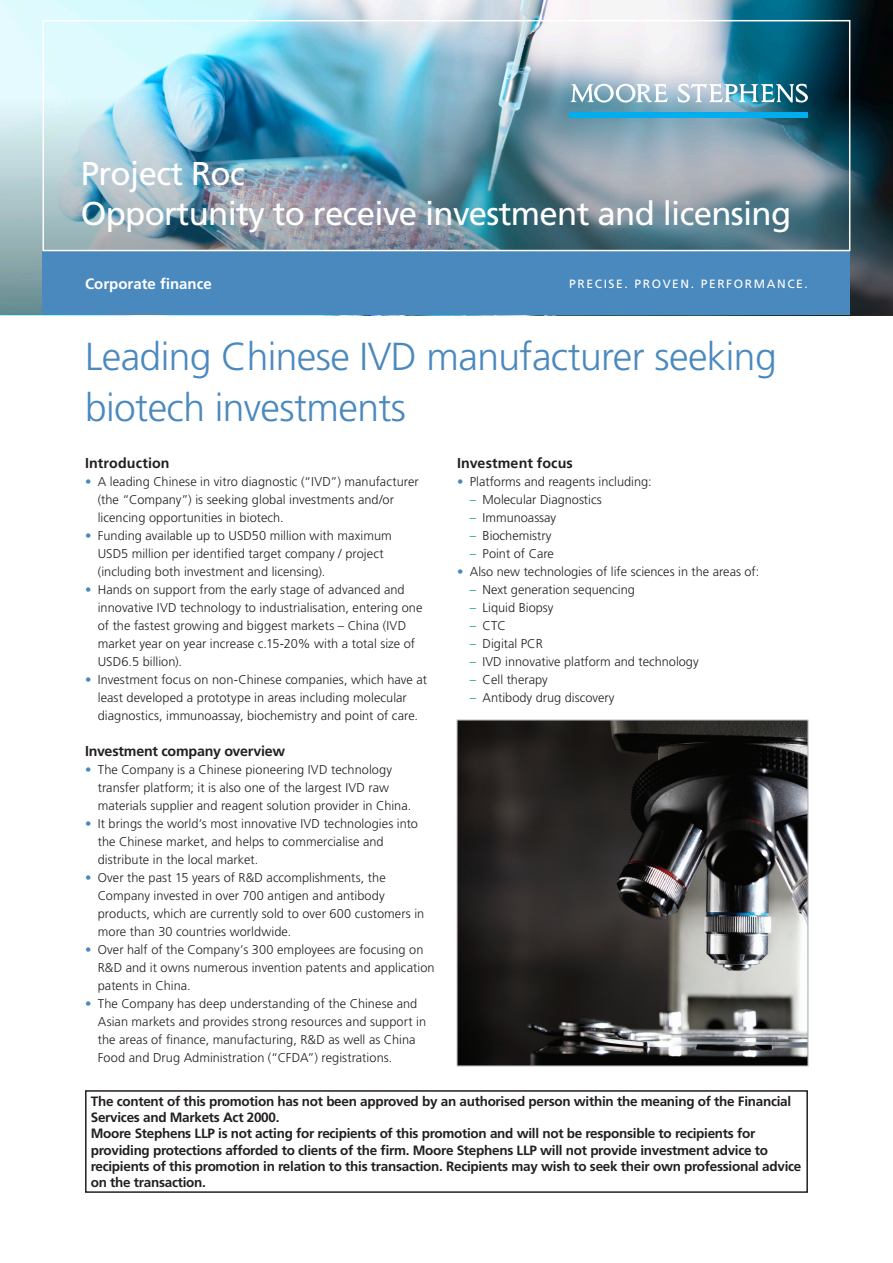
<style>
.page{position:relative;width:893px;height:1263px;background:#fff}
.page>*{position:absolute;margin:0;border:0;box-sizing:border-box;transform-origin:0 0}
.Tombstone_heading{font:300 39px/51px "Frutiger LT Std";letter-spacing:-.015em;color:#4a89be}
.Tombstone_title{font:33px/39.6px "Frutiger LT Std";letter-spacing:-.02em;color:#fff}
.Sector_descriptor{font:700 15px "Frutiger LT Std";color:#fff}
.Subheading_1{font:700 14.25px "Frutiger LT Std";letter-spacing:-.005em;color:#231f20}
.t1{font:700 13.5px/16.2px "Frutiger LT Std";letter-spacing:-.02em;color:#231f20}
.t2{font:300 12.75px/18px "Frutiger LT Std";letter-spacing:.005em;color:#231f20}
.Strapline{font:12px "Frutiger LT Std";letter-spacing:.135em;color:#fff}
.s1{color:#4a89be}
.s2{color:#009290}
</style>
<div class="page">
<img style="left:0;top:0;width:893px;height:98px">
<img style="left:0;top:98px;width:893px;height:217px">
<div style="left:43px;top:251px;width:807px;height:64px;background:#4a89be"></div>
<svg style="left:570px;top:84px;width:98px;height:19px"></svg>
<svg style="left:678px;top:84px;width:130px;height:19px"></svg>
<div style="left:570px;top:113px;width:238px;height:5px;background:#00aeef"></div>
<div style="left:43px;top:20px;width:807px;height:231px;border:2px solid #fff"></div>
<div style="left:85px;top:1090px;width:723px;height:103px;border:2px solid #231f20"></div>
<img style="left:459px;top:722px;width:347px;height:342px">
<div style="left:457px;top:720px;width:351px;height:346px;border:1px solid #a8a9ad"></div>
<p class="Tombstone_title" style="left:81px;top:154px;width:712px">Project Roc<br>Opportunity to receive investment and licensing</p>
<p class="Sector_descriptor" style="left:85px;top:275px;width:128px">Corporate finance</p>
<p class="Strapline" style="left:569px;top:277px;width:240px">PRECISE. PROVEN. PERFORMANCE.</p>
<p class="Tombstone_heading" style="left:85px;top:332px;width:693px">Leading Chinese IVD manufacturer seeking biotech investments</p>
<p class="Subheading_1" style="left:457px;top:455px;width:117px">Investment focus</p>
<p class="t2" style="left:457px;top:473px;width:196px"><span class="s1">•</span> Platforms and reagents including:</p>
<p class="t2" style="left:470px;top:491px;width:133px"><span class="s2">–</span> Molecular Diagnostics</p>
<p class="t2" style="left:470px;top:509px;width:88px"><span class="s2">–</span> Immunoassay</p>
<p class="t2" style="left:470px;top:527px;width:83px"><span class="s2">–</span> Biochemistry</p>
<p class="t2" style="left:470px;top:545px;width:86px"><span class="s2">–</span> Point of Care</p>
<p class="t2" style="left:457px;top:563px;width:304px"><span class="s1">•</span> Also new technologies of life sciences in the areas of:</p>
<p class="t2" style="left:470px;top:581px;width:167px"><span class="s2">–</span> Next generation sequencing</p>
<p class="t2" style="left:470px;top:599px;width:85px"><span class="s2">–</span> Liquid Biopsy</p>
<p class="t2" style="left:470px;top:617px;width:38px"><span class="s2">–</span> CTC</p>
<p class="t2" style="left:470px;top:635px;width:74px"><span class="s2">–</span> Digital PCR</p>
<p class="t2" style="left:470px;top:653px;width:230px"><span class="s2">–</span> IVD innovative platform and technology</p>
<p class="t2" style="left:470px;top:671px;width:79px"><span class="s2">–</span> Cell therapy</p>
<p class="t2" style="left:470px;top:689px;width:146px"><span class="s2">–</span> Antibody drug discovery</p>
<p class="Subheading_1" style="left:85px;top:455px;width:86px">Introduction</p>
<p class="t2" style="left:98px;top:473px;width:322px;text-indent:-13px"><span class="s1">•</span> A leading Chinese in vitro diagnostic (“IVD”) manufacturer (the “Company”) is seeking global investments and/or licencing opportunities in biotech.</p>
<p class="t2" style="left:98px;top:527px;width:295px;text-indent:-13px"><span class="s1">•</span> Funding available up to USD50 million with maximum<br>USD5 million per identified target company / project (including both investment and licensing).</p>
<p class="t2" style="left:98px;top:581px;width:326px;text-indent:-13px"><span class="s1">•</span> Hands on support from the early stage of advanced and innovative IVD technology to industrialisation, entering one of the fastest growing and biggest markets – China (IVD market year on year increase c.15-20% with a total size of USD6.5 billion).</p>
<p class="t2" style="left:85px;top:671px;width:344px;text-align:center"><span class="s1">•</span> Investment focus on non-Chinese companies, which have at least developed a prototype in areas including molecular diagnostics, immunoassay, biochemistry and point of care.</p>
<p class="Subheading_1" style="left:85px;top:743px;width:202px">Investment company overview</p>
<p class="t2" style="left:98px;top:761px;width:315px;text-indent:-13px"><span class="s1">•</span> The Company is a Chinese pioneering IVD technology transfer platform; it is also one of the largest IVD raw materials supplier and reagent solution provider in China.</p>
<p class="t2" style="left:98px;top:815px;width:322px;text-indent:-13px"><span class="s1">•</span> It brings the world’s most innovative IVD technologies into the Chinese market, and helps to commercialise and distribute in the local market.</p>
<p class="t2" style="left:98px;top:869px;width:328px;text-indent:-13px"><span class="s1">•</span> Over the past 15 years of R&amp;D accomplishments, the Company invested in over 700 antigen and antibody products, which are currently sold to over 600 customers in more than 30 countries worldwide.</p>
<p class="t2" style="left:98px;top:941px;width:338px;text-indent:-13px"><span class="s1">•</span> Over half of the Company’s 300 employees are focusing on<br>R&amp;D and it owns numerous invention patents and application patents in China.</p>
<p class="t2" style="left:98px;top:995px;width:330px;text-indent:-13px"><span class="s1">•</span> The Company has deep understanding of the Chinese and Asian markets and provides strong resources and support in the areas of finance, manufacturing, R&amp;D as well as China Food and Drug Administration (“CFDA”) registrations.</p>
<p class="t1" style="left:91px;top:1093px;width:702px">The content of this promotion has not been approved by an authorised person within the meaning of the Financial<br>Services and Markets Act 2000.</p>
<p class="t1" style="left:91px;top:1126px;width:712px">Moore Stephens LLP is not acting for recipients of this promotion and will not be responsible to recipients for providing protections afforded to clients of the firm. Moore Stephens LLP will not provide investment advice to recipients of this promotion in relation to this transaction. Recipients may wish to seek their own professional advice on the transaction.</p>
</div>
